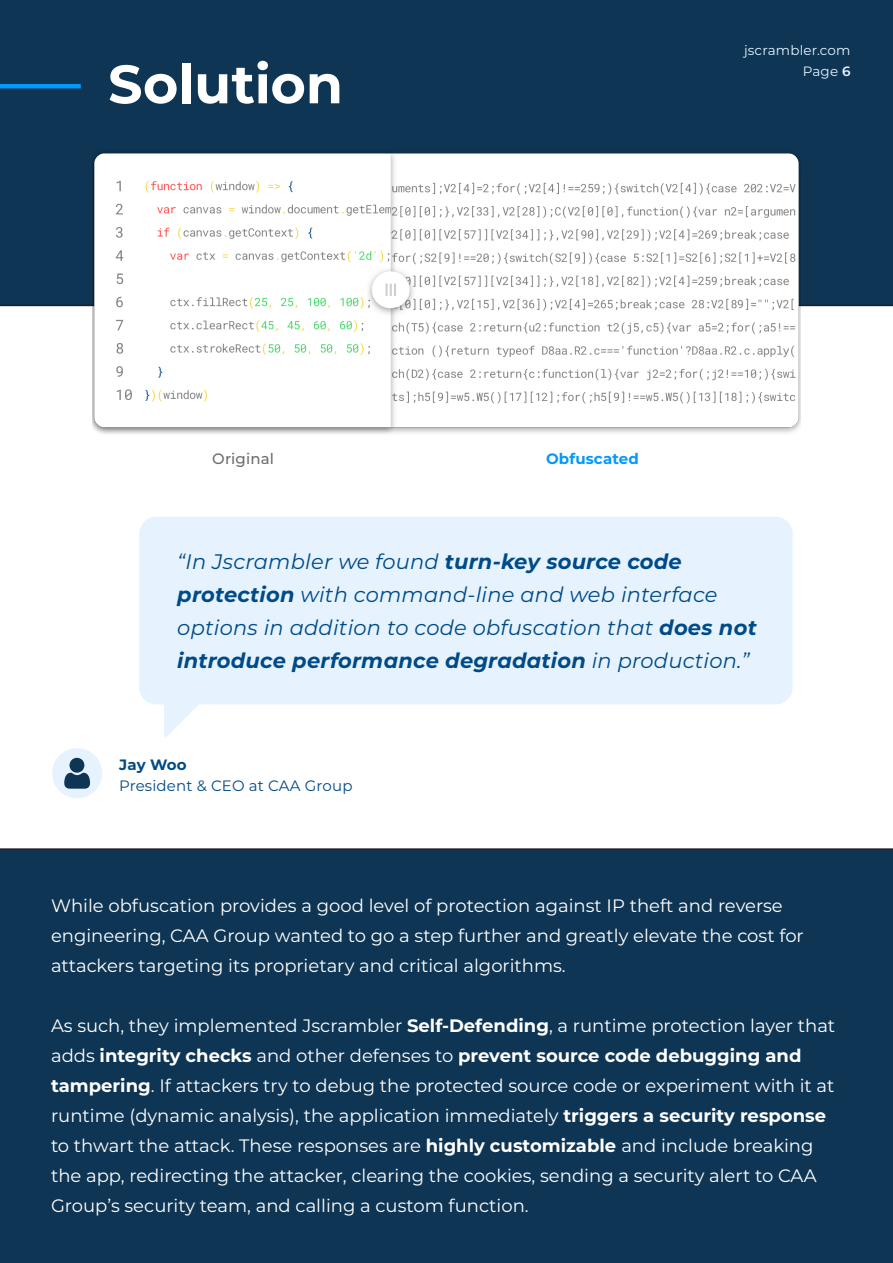
<style>
.page{position:relative;width:893px;height:1263px;background:#fff}
.page>*{position:absolute;margin:0;border:0;box-sizing:border-box;transform-origin:0 0}
.t1{font:700 54px "Montserrat";color:#fff}
.t2{font:italic 21px/33px "Montserrat";letter-spacing:.01em;color:#004a87}
.t3{font:18px/30px "Montserrat";color:#fff}
.t4{font:15px "Montserrat";letter-spacing:.01em;color:#004a87}
.t5{font:700 15px "Montserrat";letter-spacing:.01em;color:#09f}
.t6{font:500 15px "Montserrat";letter-spacing:.01em;color:#6c6d70}
.t7{font:700 15px "Montserrat";letter-spacing:.005em;color:#004a87}
.t8{font:13.5px/21px "Montserrat";letter-spacing:.01em;color:#e6f3ff;text-align:right}
.s1{font-weight:600}
.s2{font-weight:700}
</style>
<div class="page">
<div style="left:0;top:0;width:893px;height:306px;background:#0e3553"></div>
<div style="left:0;top:848px;width:893px;height:415px;background:#0e3553"></div>
<hr style="left:0;top:84px;width:81px;height:4px;background:#09f">
<img style="left:92px;top:148px;width:709px;height:286px">
<div style="left:139px;top:517px;width:654px;height:187px;background:#e6f3ff;border-radius:17px"></div>
<svg style="left:164px;top:704px;width:39px;height:33px"></svg>
<div style="left:52px;top:748px;width:50px;height:50px;background:#e6f3ff;border-radius:50%"></div>
<svg style="left:64px;top:758px;width:26px;height:31px"></svg>
<h1 class="t1" style="left:108px;top:45px;width:236px">Solution</h1>
<p class="t8" style="left:744px;top:40px;width:108px">jscrambler.com<br>Page <span class="s1">6</span></p>
<p class="t6" style="left:212px;top:448px;width:63px">Original</p>
<p class="t5" style="left:546px;top:448px;width:94px">Obfuscated</p>
<p class="t2" style="left:177px;top:544px;width:581px">“In Jscrambler we found <span class="s2">turn-key source code protection</span> with command-line and web interface options in addition to code obfuscation that <span class="s2">does not introduce performance degradation</span> in production.”</p>
<p class="t7" style="left:119px;top:754px;width:69px">Jay Woo</p>
<p class="t4" style="left:119px;top:775px;width:235px">President &amp; CEO at CAA Group</p>
<p class="t3" style="left:51px;top:890px;width:754px">While obfuscation provides a good level of protection against IP theft and reverse engineering, CAA Group wanted to go a step further and greatly elevate the cost for attackers targeting its proprietary and critical algorithms.</p>
<p class="t3" style="left:51px;top:1010px;width:786px">As such, they implemented Jscrambler <span class="s2">Self-Defending</span>, a runtime protection layer that adds <span class="s2">integrity checks</span> and other defenses to <span class="s2">prevent source code debugging and tampering</span>. If attackers try to debug the protected source code or experiment with it at runtime (dynamic analysis), the application immediately <span class="s2">triggers a security response </span>to thwart the attack. These responses are <span class="s2">highly customizable</span> and include breaking the app, redirecting the attacker, clearing the cookies, sending a security alert to CAA Group’s security team, and calling a custom function.</p>
</div>
